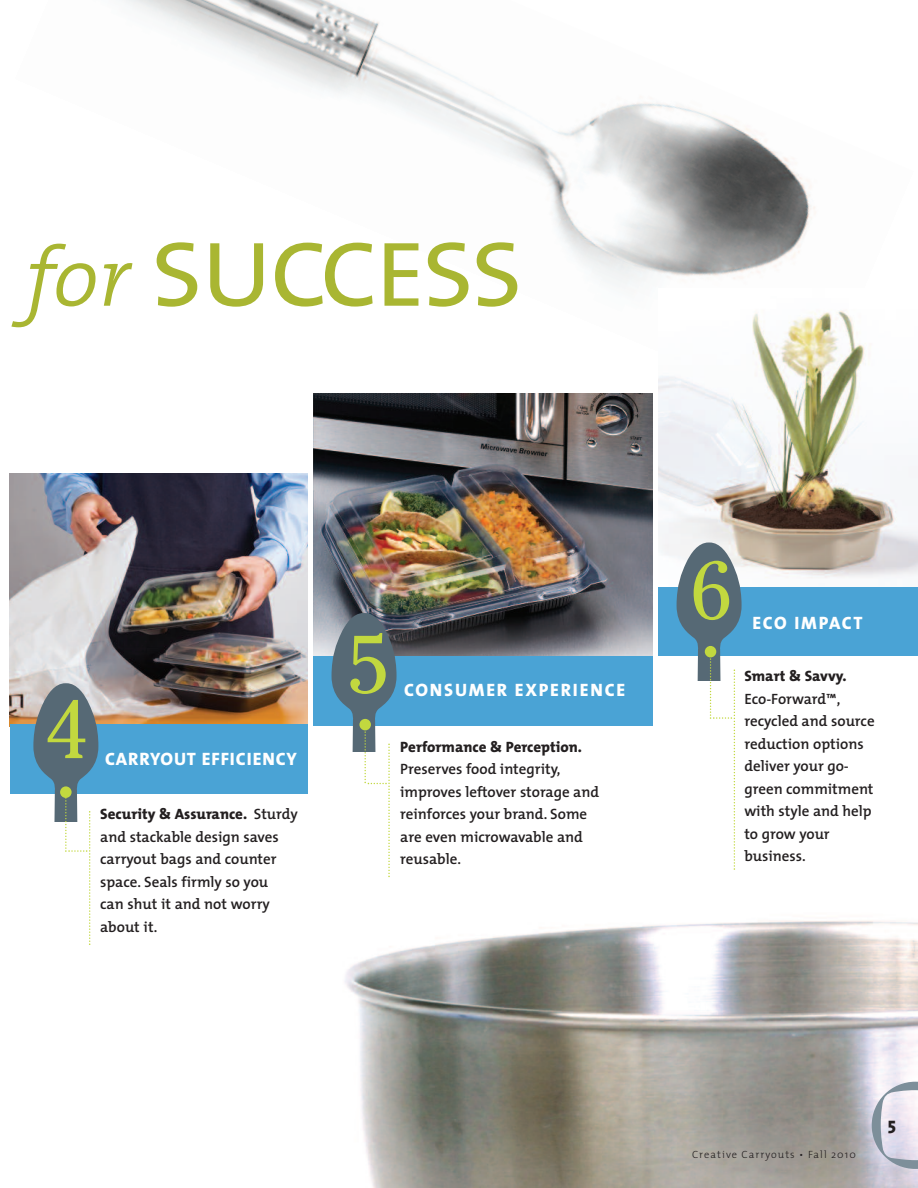
<style>
.page{position:relative;width:918px;height:1188px;background:#fff}
.page>*{position:absolute;margin:0;border:0;box-sizing:border-box;transform-origin:0 0}
.t1{font:120px "The Mix Semi Light Caps";letter-spacing:-.05em;color:#a9b632}
.t2{font:81px "Cheltenham";color:#c2d83f}
.t3{font:18px "The Mix Extra Bold Caps";letter-spacing:.05em;color:#fff}
.t4{font:18px "The Mix Extra Bold Caps";letter-spacing:.1em;color:#fff}
.t5{font:18px "The Mix Extra Bold Caps";letter-spacing:.08em;color:#fff}
.t6{font:800 18px "The Mix";color:#231f20}
.t7{font:600 15px/22.5px "The Mix";color:#231f20}
.t8{font:800 15px "The Mix";color:#231f20}
.t9{font:300 10.5px "The Mix";letter-spacing:.1em;color:#231f20}
.s1{font-family:"The Mix";font-weight:300;font-style:italic;font-size:84px}
.s2{font-weight:800}
</style>
<div class="page">
<img style="left:345px;top:877px;width:573px;height:311px">
<img style="left:121px;top:0;width:695px;height:415px">
<svg style="left:872px;top:1082px;width:46px;height:87px"></svg>
<div style="left:658px;top:587px;width:260px;height:69px;background:#4aa3d5"></div>
<img style="left:658px;top:288px;width:260px;height:290px">
<img style="left:314px;top:394px;width:338px;height:262px">
<div style="left:313px;top:656px;width:339px;height:69px;background:#4aa3d5"></div>
<img style="left:9px;top:474px;width:298px;height:253px">
<div style="left:10px;top:724px;width:297px;height:70px;background:#4aa3d5"></div>
<svg style="left:33px;top:683px;width:65px;height:262px"></svg>
<svg style="left:332px;top:613px;width:65px;height:264px"></svg>
<svg style="left:677px;top:543px;width:65px;height:327px"></svg>
<h1 class="t1" style="left:27px;top:225px;width:500px"><span class="s1">for</span> success</h1>
<h2 class="t2" style="left:45px;top:683px;width:44px">4</h2>
<p class="t3" style="left:105px;top:753px;width:194px">CARRYOUT EFFICIENCY</p>
<p class="t7" style="left:100px;top:805px;width:199px"><span class="s2">Security &amp; Assurance.</span> Sturdy and stackable design saves carryout bags and counter space. Seals firmly so you<br>can shut it and not worry about it.</p>
<h2 class="t2" style="left:347px;top:617px;width:44px">5</h2>
<p class="t4" style="left:404px;top:684px;width:223px">CONSUMER EXPERIENCE</p>
<p class="t8" style="left:400px;top:742px;width:183px">Performance &amp; Perception.</p>
<p class="t7" style="left:400px;top:760px;width:200px">Preserves food integrity, improves leftover storage and reinforces your brand. Some are even microwavable and reusable.</p>
<h2 class="t2" style="left:690px;top:544px;width:44px">6</h2>
<p class="t5" style="left:752px;top:617px;width:112px">ECO IMPACT</p>
<p class="t8" style="left:744px;top:671px;width:104px">Smart &amp; Savvy.</p>
<p class="t7" style="left:744px;top:689px;width:132px">Eco-Forward™, recycled and source reduction options deliver your go&shy;green commitment with style and help to grow your business.</p>
<p class="t9" style="left:692px;top:1151px;width:165px">Creative Carryouts • Fall 2010</p>
<p class="t6" style="left:888px;top:1118px;width:10px">5</p>
</div>
